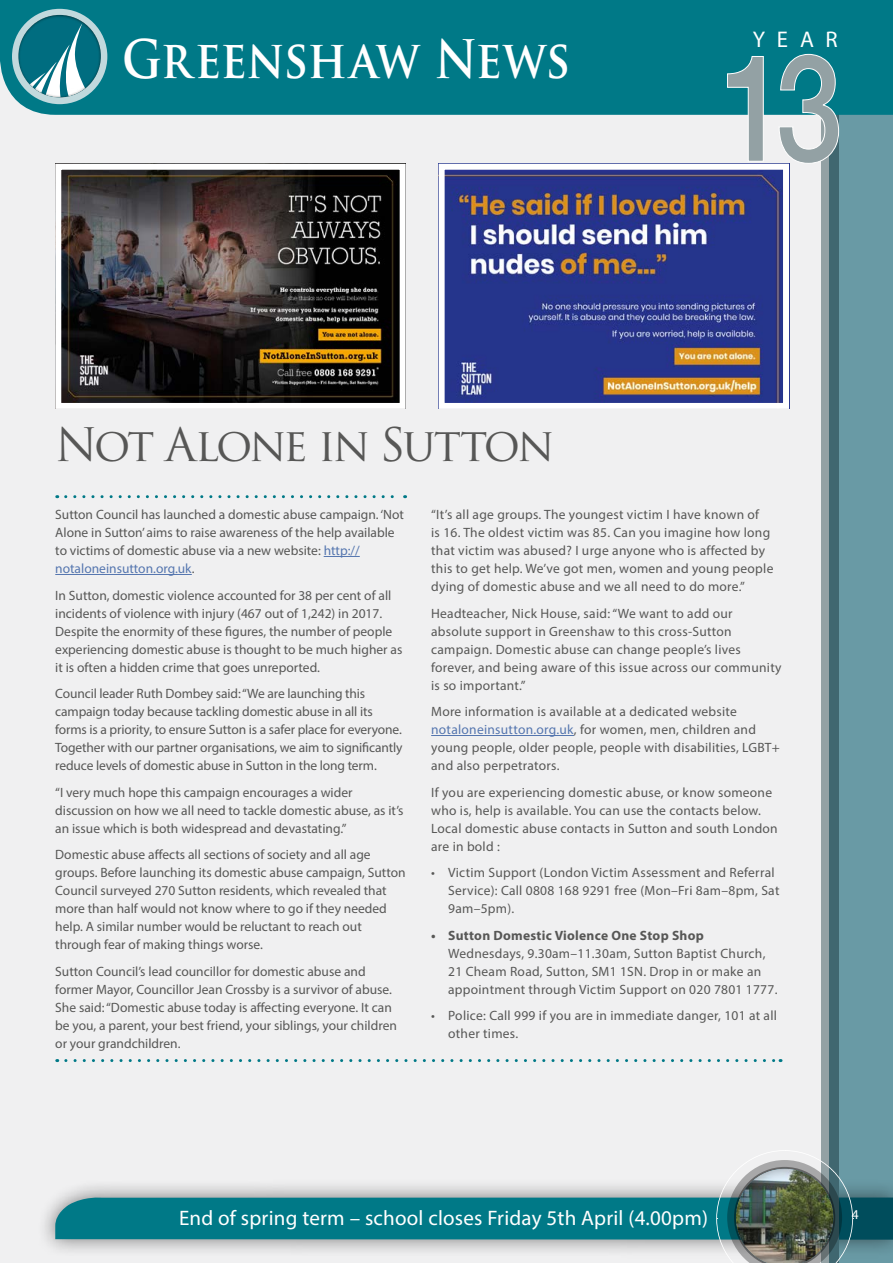
<style>
.page{position:relative;width:893px;height:1263px;background:#f0f0f1}
.page>*{position:absolute;margin:0;border:0;box-sizing:border-box;transform-origin:0 0}
.t1{font:700 51.75px "Trajan Pro";letter-spacing:-.005em;color:#fff;scale:.87 1}
.t2{font:45px "Trajan Pro";letter-spacing:-.07em;color:#575756}
.t3{font:22.8px "Myriad Pro";color:#fff}
.t4{font:21px "Myriad Pro";letter-spacing:.01em;color:#fff}
.t5{font:13.5px/18px "Myriad Pro";color:#575756}
.t6{font:13.5px/18px "Myriad Pro";letter-spacing:.02em;color:#575756}
.t7{font:700 13.5px "Myriad Pro";letter-spacing:.02em;color:#575756}
.t8{font:13.5px "Myriad Pro";color:#fff}
.s1{color:#5576af}
</style>
<div class="page">
<div style="left:37px;top:1178px;width:856px;height:80px;background:#000;opacity:.5"></div>
<div style="left:822px;top:6px;width:17px;height:1257px;background:#93a1a4"></div>
<div style="left:829px;top:115px;width:64px;height:1035px;background:#699aa5"></div>
<div style="left:0;top:0;width:893px;height:115px;background:#007987"></div>
<div style="left:12px;top:9px;width:95px;height:95px;background:#c1d9dd;border-radius:50%"></div>
<div style="left:6px;top:3px;width:108px;height:95px;background:#000;opacity:.75"></div>
<svg style="left:55px;top:1150px;width:838px;height:113px"></svg>
<div style="left:722px;top:1158px;width:123px;height:105px;background:#000;opacity:.4"></div>
<svg style="left:727px;top:54px;width:112px;height:110px"></svg>
<svg style="left:66px;top:495px;width:340px;height:3px"></svg>
<svg style="left:66px;top:1059px;width:715px;height:3px"></svg>
<hr style="left:324px;top:556px;width:36px;height:1px;background:#5576af">
<hr style="left:55px;top:574px;width:137px;height:1px;background:#5576af">
<hr style="left:431px;top:735px;width:143px;height:1px;background:#5576af">
<img style="left:62px;top:171px;width:337px;height:231px">
<div style="left:55px;top:164px;width:351px;height:245px;border:6px solid #fff"></div>
<img style="left:446px;top:171px;width:336px;height:231px">
<div style="left:439px;top:164px;width:350px;height:245px;border:6px solid #fff"></div>
<h1 class="t1" style="left:122px;top:27px;width:516px">Greenshaw News</h1>
<h3 class="t3" style="left:753px;top:25px;width:86px">YEAR</h3>
<h2 class="t2" style="left:55px;top:416px;width:500px">Not Alone in Sutton</h2>
<p class="t5" style="left:55px;top:505px;width:350px">Sutton Council has launched a domestic abuse campaign. ‘Not Alone in Sutton’ aims to raise awareness of the help available to victims of domestic abuse via a new website: <span class="s1">http:// notaloneinsutton.org.uk</span>.</p>
<p class="t5" style="left:55px;top:586px;width:349px">In Sutton, domestic violence accounted for 38 per cent of all incidents of violence with injury (467 out of 1,242) in 2017.<br>Despite the enormity of these figures, the number of people experiencing domestic abuse is thought to be much higher as it is often a hidden crime that goes unreported.</p>
<p class="t5" style="left:55px;top:684px;width:349px">Council leader Ruth Dombey said: “We are launching this campaign today because tackling domestic abuse in all its forms is a priority, to ensure Sutton is a safer place for everyone.<br>Together with our partner organisations, we aim to significantly reduce levels of domestic abuse in Sutton in the long term.</p>
<p class="t5" style="left:55px;top:783px;width:350px">“I very much hope this campaign encourages a wider discussion on how we all need to tackle domestic abuse, as it’s an issue which is both widespread and devastating.”</p>
<p class="t5" style="left:55px;top:845px;width:352px">Domestic abuse affects all sections of society and all age groups. Before launching its domestic abuse campaign, Sutton Council surveyed 270 Sutton residents, which revealed that more than half would not know where to go if they needed help. A similar number would be reluctant to reach out through fear of making things worse.</p>
<p class="t5" style="left:55px;top:962px;width:343px">Sutton Council’s lead councillor for domestic abuse and former Mayor, Councillor Jean Crossby is a survivor of abuse.<br>She said: “Domestic abuse today is affecting everyone. It can be you, a parent, your best friend, your siblings, your children or your grandchildren.</p>
<p class="t6" style="left:431px;top:505px;width:344px">“It’s all age groups. The youngest victim I have known of<br>is 16. The oldest victim was 85. Can you imagine how long that victim was abused? I urge anyone who is affected by this to get help. We’ve got men, women and young people dying of domestic abuse and we all need to do more.”</p>
<p class="t6" style="left:431px;top:604px;width:352px">Headteacher, Nick House, said: “We want to add our absolute support in Greenshaw to this cross-Sutton campaign. Domestic abuse can change people’s lives forever, and being aware of this issue across our community is so important.”</p>
<p class="t6" style="left:431px;top:702px;width:350px">More information is available at a dedicated website <span class="s1">notaloneinsutton.org.uk</span>, for women, men, children and young people, older people, people with disabilities, LGBT+ and also perpetrators.</p>
<p class="t6" style="left:431px;top:783px;width:348px">If you are experiencing domestic abuse, or know someone who is, help is available. You can use the contacts below.<br>Local domestic abuse contacts in Sutton and south London are in bold :</p>
<p class="t6" style="left:448px;top:863px;width:333px;text-indent:-17px">• Victim Support (London Victim Assessment and Referral<br>Service): Call 0808 168 9291 free (Mon–Fri 8am–8pm, Sat<br>9am–5pm).</p>
<p class="t7" style="left:431px;top:926px;width:274px">• Sutton Domestic Violence One Stop Shop</p>
<p class="t6" style="left:448px;top:944px;width:331px">Wednesdays, 9.30am–11.30am, Sutton Baptist Church,<br>21 Cheam Road, Sutton, SM1 1SN. Drop in or make an appointment through Victim Support on 020 7801 1777.</p>
<p class="t6" style="left:448px;top:1006px;width:330px;text-indent:-17px">• Police: Call 999 if you are in immediate danger, 101 at all other times.</p>
<h3 class="t4" style="left:179px;top:1205px;width:530px">End of spring term – school closes Friday 5th April (4.00pm)</h3>
<p class="t8" style="left:852px;top:1206px;width:8px">4</p>
</div>
